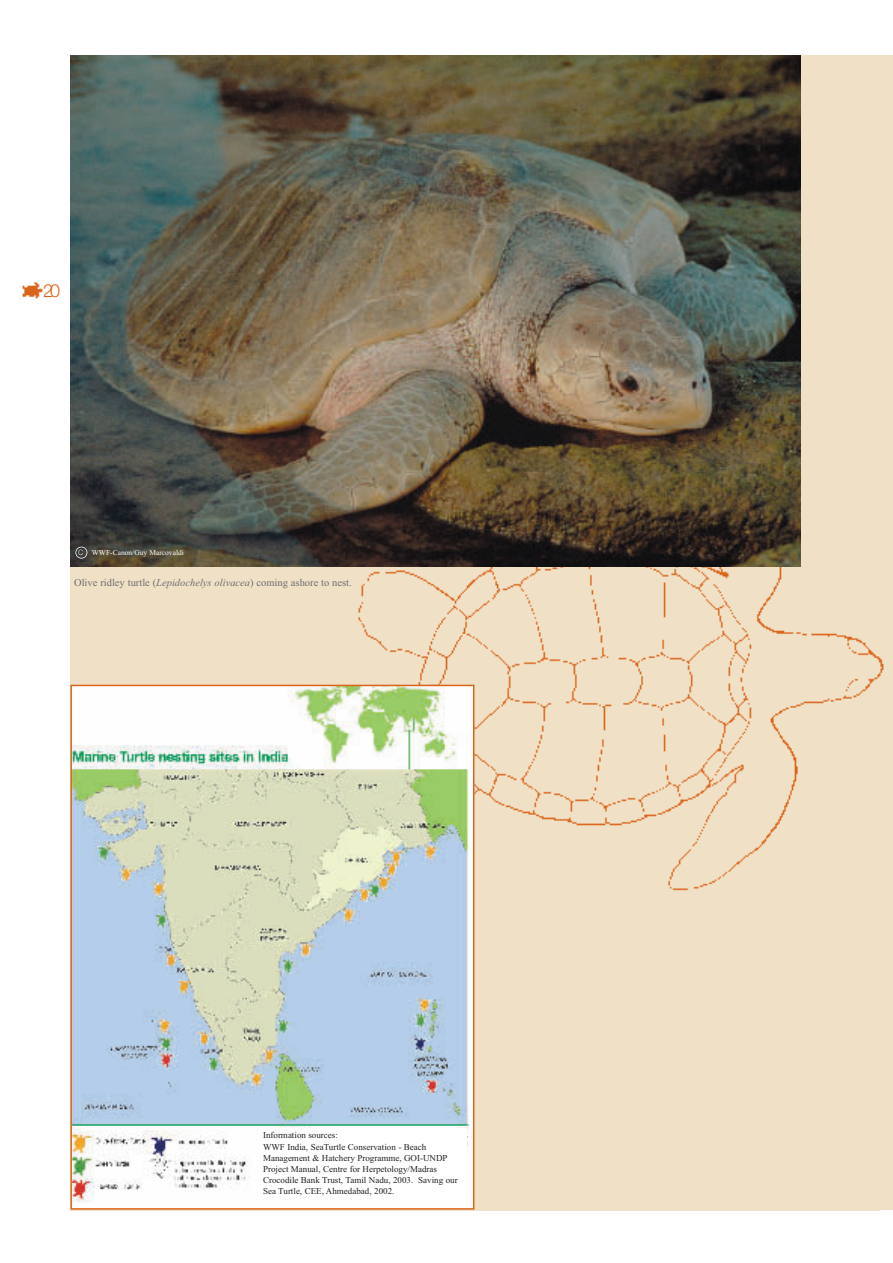
<style>
.page{position:relative;width:893px;height:1263px;background:#fff}
.page>*{position:absolute;margin:0;border:0;box-sizing:border-box;transform-origin:0 0}
.t1{font:300 18px "Helvetica Neue";color:#da641b}
.t2{font:10.5px "Times New Roman";color:#6c6d70}
.t3{font:9px/10.8px "Times New Roman";color:#231f20}
.t4{font:7.5px "Times New Roman";color:#fff}
.s1{font-family:"Helvetica Neue";font-weight:300}
.s2{font-style:italic}
</style>
<div class="page">
<img style="left:22px;top:55px;width:871px;height:1156px">
<h1 class="t1" style="left:43px;top:284px;width:19px">20</h1>
<p class="t4" style="left:78px;top:550px;width:107px"><span class="s1">C</span> WWF-Canon/Guy Marcovaldi</p>
<p class="t2" style="left:74px;top:578px;width:279px">Olive ridley turtle (<span class="s2">Lepidochelys olivacea</span>) coming ashore to nest.</p>
<p class="t3" style="left:263px;top:1129px;width:165px;line-height:12.9px">Information sources:<br>WWF India, SeaTurtle Conservation - Beach</p>
<p class="t3" style="left:263px;top:1153px;width:196px">Management &amp; Hatchery Programme, GOI-UNDP Project Manual, Centre for Herpetology/Madras Crocodile Bank Trust, Tamil Nadu, 2003. Saving our Sea Turtle, CEE, Ahmedabad, 2002.</p>
</div>
